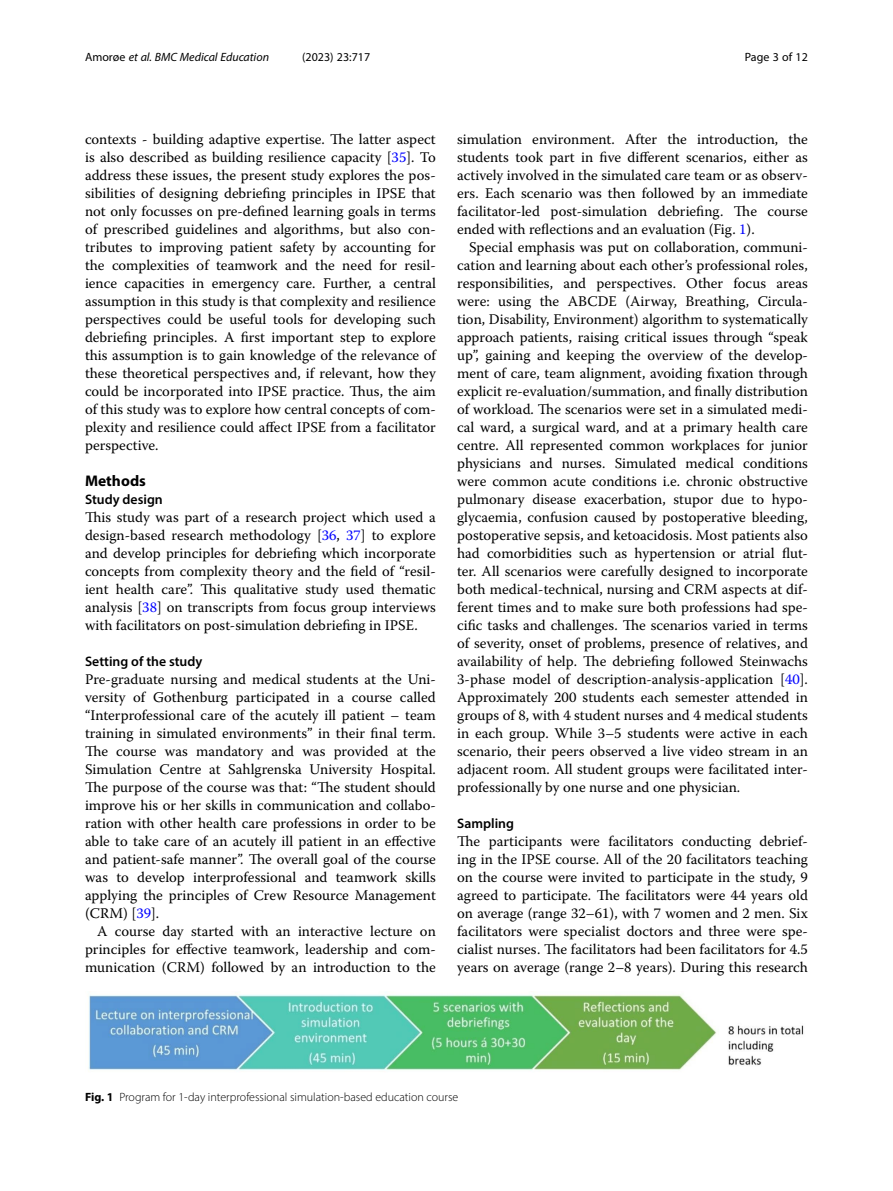
<style>
.page{position:relative;width:893px;height:1191px;background:#fff}
.page>*{position:absolute;margin:0;border:0;box-sizing:border-box;transform-origin:0 0}
.Head_1{font:700 15.45px "Myriad Pro";color:#000}
.Body_Text_Indent{font:14.7px/18px "Warnock Pro";color:#000;text-align:justify}
.Body_Text{font:14.7px/18px "Warnock Pro";color:#000;text-align:justify}
.Head_2{font:600 13.8px "Myriad Pro";color:#000}
.Head_2_After_1{font:600 13.8px "Myriad Pro";color:#000}
.Figure_Caption{font:300 12px "Myriad Pro";color:#000}
.t1{font:italic 12px "Myriad Pro";color:#000}
.t2{font:12px "Myriad Pro";color:#000}
.s1{font-style:normal}
.s2{color:#00f}
.s3{font-weight:700}
</style>
<div class="page">
<img style="left:88px;top:995px;width:716px;height:75px">
<p class="t1" style="left:85px;top:50px;width:186px"><span class="s1">Amorøe</span> et al. BMC Medical Education</p>
<p class="t2" style="left:302px;top:50px;width:70px">(2023) 23:717</p>
<p class="t2" style="left:745px;top:50px;width:65px">Page 3 of 12</p>
<p class="Body_Text_Indent" style="left:85px;top:130px;width:352px">contexts - building adaptive expertise. The latter aspect is also described as building resilience capacity [<span class="s2">35</span>]. To address these issues, the present study explores the pos&shy;sibilities of designing debriefing principles in IPSE that not only focusses on pre-defined learning goals in terms of prescribed guidelines and algorithms, but also con&shy;tributes to improving patient safety by accounting for the complexities of teamwork and the need for resil&shy;ience capacities in emergency care. Further, a central assumption in this study is that complexity and resilience perspectives could be useful tools for developing such debriefing principles. A first important step to explore this assumption is to gain knowledge of the relevance of these theoretical perspectives and, if relevant, how they could be incorporated into IPSE practice. Thus, the aim of this study was to explore how central concepts of com&shy;plexity and resilience could affect IPSE from a facilitator perspective.</p>
<p class="Head_1" style="left:85px;top:471px;width:62px">Methods</p>
<p class="Head_2_After_1" style="left:85px;top:491px;width:79px">Study design</p>
<p class="Body_Text" style="left:85px;top:508px;width:352px">This study was part of a research project which used a design-based research methodology [<span class="s2">36</span>, <span class="s2">37</span>] to explore and develop principles for debriefing which incorporate concepts from complexity theory and the field of “resil&shy;ient health care”. This qualitative study used thematic analysis [<span class="s2">38</span>] on transcripts from focus group interviews with facilitators on post-simulation debriefing in IPSE.</p>
<p class="Head_2" style="left:85px;top:653px;width:119px">Setting of the study</p>
<p class="Body_Text" style="left:85px;top:670px;width:352px">Pre-graduate nursing and medical students at the Uni&shy;versity of Gothenburg participated in a course called “Interprofessional care of the acutely ill patient – team training in simulated environments” in their final term.<br>The course was mandatory and was provided at the Simulation Centre at Sahlgrenska University Hospital.<br>The purpose of the course was that: “The student should improve his or her skills in communication and collabo&shy;ration with other health care professions in order to be able to take care of an acutely ill patient in an effective and patient-safe manner”. The overall goal of the course was to develop interprofessional and teamwork skills applying the principles of Crew Resource Management (CRM) [<span class="s2">39</span>].</p>
<p class="Body_Text_Indent" style="left:85px;top:922px;width:352px;text-indent:12px">A course day started with an interactive lecture on principles for effective teamwork, leadership and com&shy;munication (CRM) followed by an introduction to the</p>
<p class="Body_Text_Indent" style="left:457px;top:130px;width:352px">simulation environment. After the introduction, the students took part in five different scenarios, either as actively involved in the simulated care team or as observ&shy;ers. Each scenario was then followed by an immediate facilitator-led post-simulation debriefing. The course ended with reflections and an evaluation (Fig. <span class="s2">1</span>).</p>
<p class="Body_Text_Indent" style="left:457px;top:238px;width:352px;text-indent:12px">Special emphasis was put on collaboration, communi&shy;cation and learning about each other’s professional roles, responsibilities, and perspectives. Other focus areas were: using the ABCDE (Airway, Breathing, Circula&shy;tion, Disability, Environment) algorithm to systematically approach patients, raising critical issues through “speak up”, gaining and keeping the overview of the develop&shy;ment of care, team alignment, avoiding fixation through explicit re-evaluation/summation, and finally distribution of workload. The scenarios were set in a simulated medi&shy;cal ward, a surgical ward, and at a primary health care centre. All represented common workplaces for junior physicians and nurses. Simulated medical conditions were common acute conditions i.e. chronic obstructive pulmonary disease exacerbation, stupor due to hypo&shy;glycaemia, confusion caused by postoperative bleeding, postoperative sepsis, and ketoacidosis. Most patients also had comorbidities such as hypertension or atrial flut&shy;ter. All scenarios were carefully designed to incorporate both medical-technical, nursing and CRM aspects at dif&shy;ferent times and to make sure both professions had spe&shy;cific tasks and challenges. The scenarios varied in terms of severity, onset of problems, presence of relatives, and availability of help. The debriefing followed Steinwachs 3-phase model of description-analysis-application [<span class="s2">40</span>].<br>Approximately 200 students each semester attended in groups of 8, with 4 student nurses and 4 medical students in each group. While 3–5 students were active in each scenario, their peers observed a live video stream in an adjacent room. All student groups were facilitated inter&shy;professionally by one nurse and one physician.</p>
<p class="Head_2" style="left:457px;top:815px;width:58px">Sampling</p>
<p class="Body_Text" style="left:457px;top:832px;width:352px">The participants were facilitators conducting debrief&shy;ing in the IPSE course. All of the 20 facilitators teaching on the course were invited to participate in the study, 9 agreed to participate. The facilitators were 44 years old on average (range 32–61), with 7 women and 2 men. Six facilitators were specialist doctors and three were spe&shy;cialist nurses. The facilitators had been facilitators for 4.5 years on average (range 2–8 years). During this research</p>
<p class="Figure_Caption" style="left:85px;top:1089px;width:375px"><span class="s3">Fig. 1</span> Program for 1-day interprofessional simulation-based education course</p>
</div>
